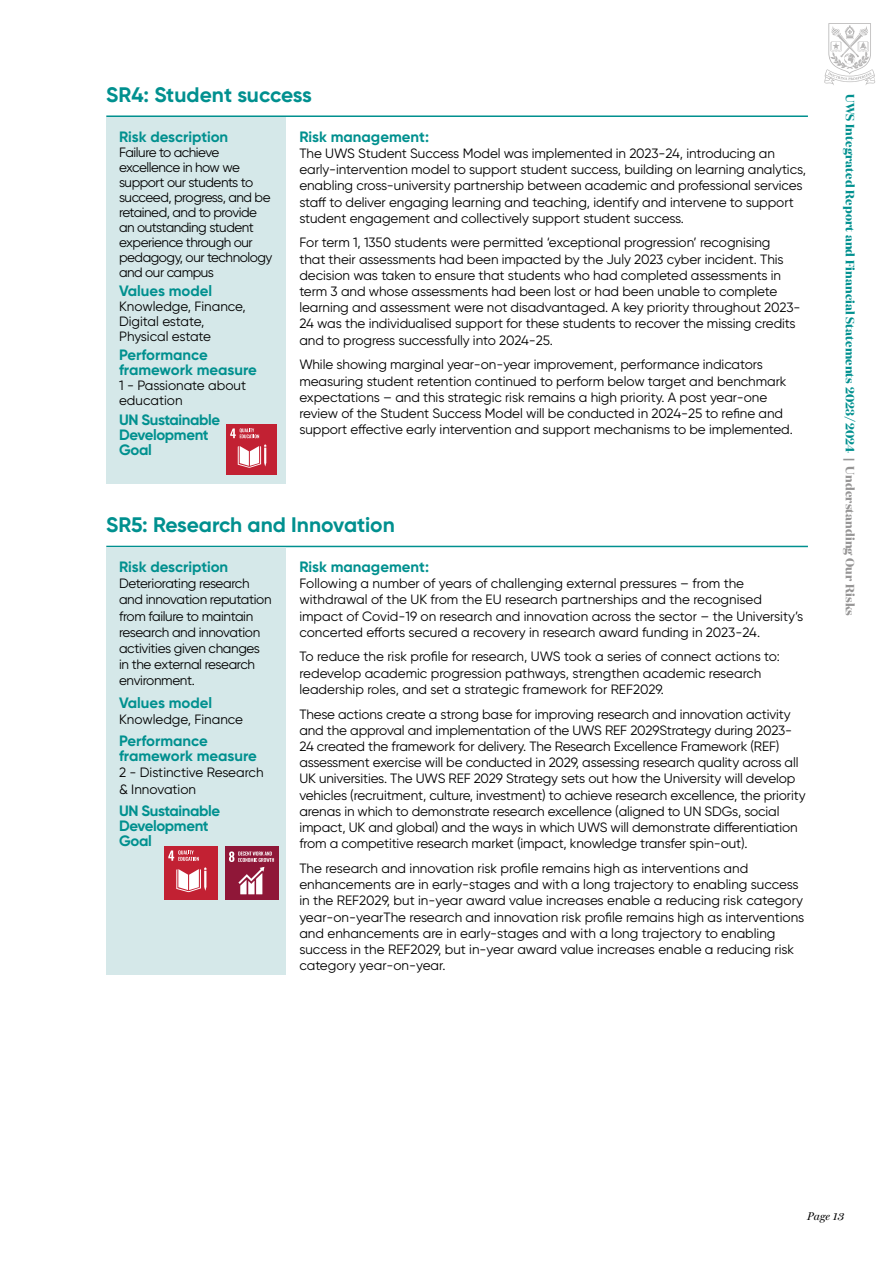
<style>
.page{position:relative;width:893px;height:1263px;background:#fff}
.page>*{position:absolute;margin:0;border:0;box-sizing:border-box;transform-origin:0 0}
.Body_text{font:700 21px "Gilroy";letter-spacing:-.005em;color:#00908f}
.Body_text-2{font:700 15px/15px "Gilroy";letter-spacing:-.005em;color:#00908f}
.Body_text-3{font:700 15px/15px "Gilroy";letter-spacing:-.025em;color:#00908f}
.Body_text-4{font:13.5px/16.2px "Gilroy";letter-spacing:-.005em;color:#000}
.Body_text-5{font:13.5px/15px "Gilroy";letter-spacing:-.035em;color:#000}
.Body_text-6{font:13.5px/16.2px "Gilroy";letter-spacing:-.025em;color:#000}
.t1{font:700 12px "Domaine Display Test";letter-spacing:.01em;color:#00908f}
.t2{font:italic 11.25px "Miller Display";letter-spacing:.01em;color:#000}
.s1{font-family:"Gilroy"}
.s2{font-family:"Gilroy";color:#969595}
.s3{color:#969595}
</style>
<div class="page">
<svg style="left:824px;top:23px;width:51px;height:62px"></svg>
<hr style="left:106px;top:546px;width:702px;height:1px;background:#00908f">
<hr style="left:106px;top:115px;width:702px;height:2px;background:#00908f">
<div style="left:106px;top:547px;width:179px;height:427px;background:#d5e8e9"></div>
<div style="left:106px;top:117px;width:179px;height:366px;background:#d5e8e9"></div>
<div style="left:226px;top:424px;width:51px;height:51px;background:#c22133"></div>
<svg style="left:230px;top:428px;width:29px;height:10px"></svg>
<svg style="left:238px;top:444px;width:28px;height:24px"></svg>
<div style="left:164px;top:846px;width:54px;height:53px;background:#c22133"></div>
<svg style="left:168px;top:850px;width:31px;height:11px"></svg>
<svg style="left:176px;top:867px;width:30px;height:25px"></svg>
<div style="left:225px;top:846px;width:54px;height:53px;background:#8f1738"></div>
<svg style="left:229px;top:851px;width:45px;height:43px"></svg>
<p class="Body_text" style="left:106px;top:81px;width:207px">SR4: Student success</p>
<p class="Body_text-2" style="left:119px;top:129px;width:111px">Risk description</p>
<p class="Body_text-5" style="left:119px;top:144px;width:155px">Failure to achieve excellence in how we support our students to succeed, progress, and be retained, and to provide an outstanding student experience through our pedagogy, our technology and our campus</p>
<p class="Body_text-2" style="left:119px;top:283px;width:95px">Values model</p>
<p class="Body_text-4" style="left:119px;top:299px;width:128px;line-height:15px">Knowledge, Finance,<br>Digital estate,<br>Physical estate</p>
<p class="Body_text-2" style="left:119px;top:347px;width:139px">Performance framework measure</p>
<p class="Body_text-4" style="left:119px;top:378px;width:129px;line-height:15px">1 - Passionate about education</p>
<p class="Body_text-3" style="left:119px;top:412px;width:103px">UN Sustainable<br>Development<br>Goal</p>
<p class="Body_text-2" style="left:299px;top:129px;width:131px">Risk management:</p>
<p class="Body_text-4" style="left:299px;top:145px;width:508px">The UWS Student Success Model was implemented in 2023-24, introducing an early-intervention model to support student success, building on learning analytics, enabling cross-university partnership between academic and professional services staff to deliver engaging learning and teaching, identify and intervene to support student engagement and collectively support student success.</p>
<p class="Body_text-4" style="left:299px;top:234px;width:503px">For term 1, 1350 students were permitted ‘exceptional progression’ recognising<br>that their assessments had been impacted by the July 2023 cyber incident. This decision was taken to ensure that students who had completed assessments in term 3 and whose assessments had been lost or had been unable to complete learning and assessment were not disadvantaged. A key priority throughout 2023- 24 was the individualised support for these students to recover the missing credits and to progress successfully into 2024-25.</p>
<p class="Body_text-4" style="left:299px;top:356px;width:495px">While showing marginal year-on-year improvement, performance indicators measuring student retention continued to perform below target and benchmark expectations – and this strategic risk remains a high priority. A post year-one review of the Student Success Model will be conducted in 2024-25 to refine and support effective early intervention and support mechanisms to be implemented.</p>
<p class="Body_text" style="left:106px;top:512px;width:290px">SR5: Research and Innovation</p>
<p class="Body_text-2" style="left:119px;top:559px;width:111px">Risk description</p>
<p class="Body_text-6" style="left:119px;top:575px;width:154px">Deteriorating research and innovation reputation from failure to maintain research and innovation activities given changes in the external research environment.</p>
<p class="Body_text-2" style="left:119px;top:695px;width:95px">Values model</p>
<p class="Body_text-4" style="left:119px;top:711px;width:126px">Knowledge, Finance</p>
<p class="Body_text-2" style="left:119px;top:733px;width:139px">Performance framework measure</p>
<p class="Body_text-4" style="left:119px;top:764px;width:146px">2 - Distinctive Research &amp; Innovation</p>
<p class="Body_text-3" style="left:119px;top:803px;width:103px">UN Sustainable<br>Development<br>Goal</p>
<p class="Body_text-2" style="left:299px;top:559px;width:131px">Risk management:</p>
<p class="Body_text-4" style="left:299px;top:575px;width:506px">Following a number of years of challenging external pressures – from the withdrawal of the UK from the EU research partnerships and the recognised impact of Covid-19 on research and innovation across the sector – the University’s concerted efforts secured a recovery in research award funding in 2023-24.</p>
<p class="Body_text-4" style="left:299px;top:648px;width:482px">To reduce the risk profile for research, UWS took a series of connect actions to: redevelop academic progression pathways, strengthen academic research leadership roles, and set a strategic framework for REF2029.</p>
<p class="Body_text-4" style="left:299px;top:706px;width:508px">These actions create a strong base for improving research and innovation activity and the approval and implementation of the UWS REF 2029Strategy during 2023- 24 created the framework for delivery. The Research Excellence Framework (REF) assessment exercise will be conducted in 2029, assessing research quality across all UK universities. The UWS REF 2029 Strategy sets out how the University will develop vehicles (recruitment, culture, investment) to achieve research excellence, the priority arenas in which to demonstrate research excellence (aligned to UN SDGs, social impact, UK and global) and the ways in which UWS will demonstrate differentiation from a competitive research market (impact, knowledge transfer spin-out).</p>
<p class="Body_text-4" style="left:299px;top:860px;width:506px">The research and innovation risk profile remains high as interventions and enhancements are in early-stages and with a long trajectory to enabling success in the REF2029, but in-year award value increases enable a reducing risk category year-on-yearThe research and innovation risk profile remains high as interventions and enhancements are in early-stages and with a long trajectory to enabling success in the REF2029, but in-year award value increases enable a reducing risk category year-on-year.</p>
<p class="t1" style="left:858px;top:94px;width:524px;rotate:90deg">UWS Integrated Report and Financial Statements 2023<span class="s1">/</span>2024 <span class="s2">|</span> <span class="s3">Understanding Our Risks</span></p>
<p class="t2" style="left:807px;top:1210px;width:38px">Page 13</p>
</div>
